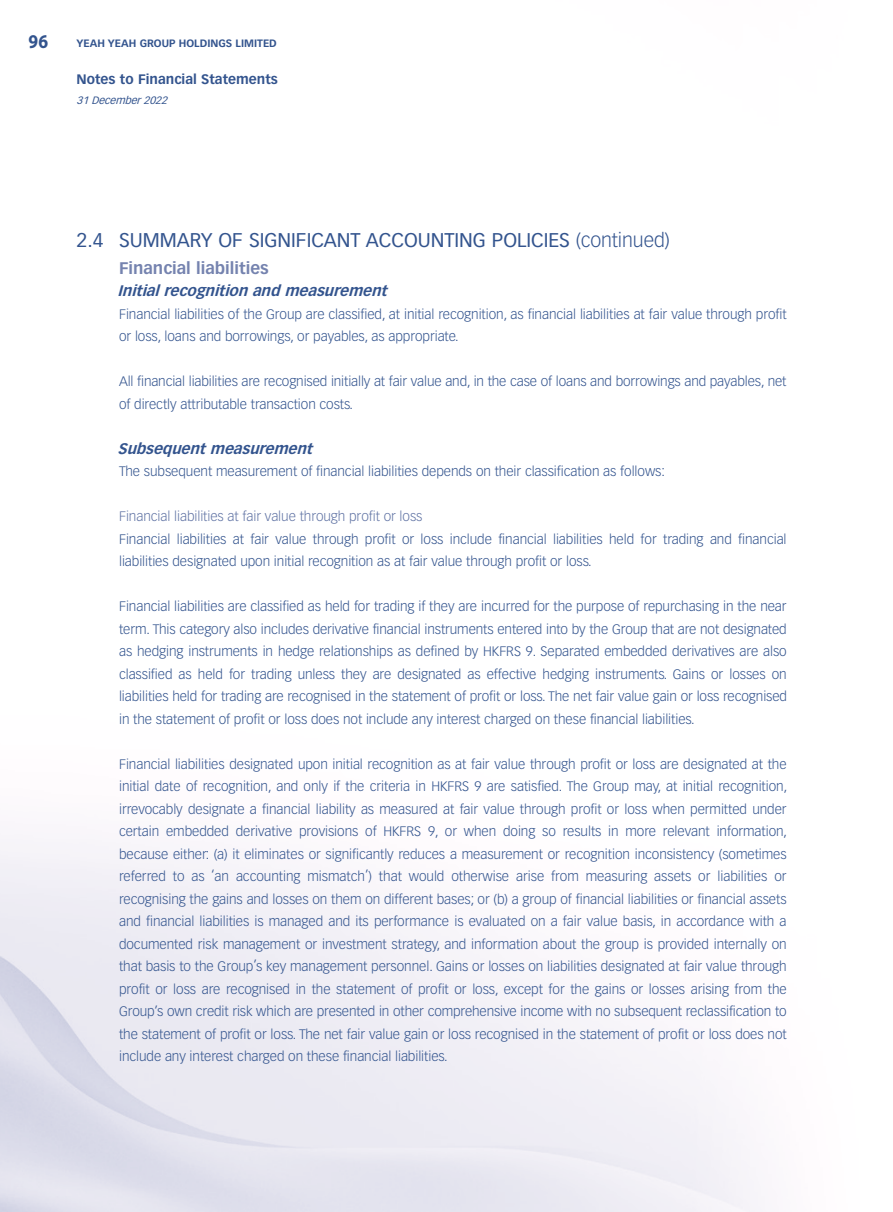
<style>
.page{position:relative;width:893px;height:1212px;background:#fff}
.page>*{position:absolute;margin:0;border:0;box-sizing:border-box;transform-origin:0 0}
.Heading_1{font:19.5px "Vectora LT Std";color:#33548e}
.t1{font:700 19.5px "Myriad Pro";color:#33548e;scale:.9 1}
.Heading_2{font:700 16.5px "Vectora LT Std";color:#7583af}
.Heading_3{font:italic 700 15px "Vectora LT Std";color:#33548e}
.Body_Text{font:300 13.5px/22.5px "Vectora LT Std";letter-spacing:-.005em;color:#33548e}
.Heading_4{font:300 13.5px "Vectora LT Std";letter-spacing:-.005em;color:#6073a4}
.t2{font:700 13.5px "Vectora LT Std";color:#33548e}
.t3{font:700 10.5px "Vectora LT Std";color:#33548e}
.t4{font:italic 10.5px "Vectora LT Std";color:#33548e}
.s1{font-weight:300}
</style>
<div class="page">
<h1 class="t1" style="left:28px;top:29px;width:23px">96</h1>
<p class="t3" style="left:77px;top:36px;width:202px">YEAH YEAH GROUP HOLDINGS LIMITED</p>
<p class="t2" style="left:77px;top:71px;width:203px">Notes to Financial Statements</p>
<p class="t4" style="left:77px;top:94px;width:95px">31December2022</p>
<p class="Heading_1" style="left:77px;top:228px;width:595px">2.4 SUMMARY OF SIGNIFICANT ACCOUNTING POLICIES <span class="s1">(continued)</span></p>
<p class="Heading_2" style="left:119px;top:258px;width:151px">Financial liabilities</p>
<p class="Heading_3" style="left:118px;top:282px;width:275px">Initialrecognition and measurement</p>
<p class="Body_Text" style="left:119px;top:303px;width:669px">Financial liabilities of the Group are classified, at initial recognition, as financial liabilities at fair value through profit or loss, loans and borrowings, or payables, as appropriate.</p>
<p class="Body_Text" style="left:119px;top:370px;width:669px">All financial liabilities are recognised initially at fair value and, in the case of loans and borrowings and payables, net of directly attributable transaction costs.</p>
<p class="Heading_3" style="left:118px;top:439px;width:201px">Subsequentmeasurement</p>
<p class="Body_Text" style="left:119px;top:460px;width:547px">The subsequent measurement of financial liabilities depends on their classification as follows:</p>
<p class="Heading_4" style="left:119px;top:508px;width:305px">Financial liabilities at fair value through profit or loss</p>
<p class="Body_Text" style="left:119px;top:528px;width:669px">Financial liabilities at fair value through profit or loss include financial liabilities held for trading and financial liabilities designated upon initial recognition as at fair value through profit or loss.</p>
<p class="Body_Text" style="left:119px;top:595px;width:670px;text-align:justify">Financial liabilities are classified as held for trading if they are incurred for the purpose of repurchasing in the near term. This category also includes derivative financial instruments entered into by the Group that are not designated as hedging instruments in hedge relationships as defined by HKFRS 9. Separated embedded derivatives are also classified as held for trading unless they are designated as effective hedging instruments. Gains or losses on liabilities held for trading are recognised in the statement of profit or loss. The net fair value gain or loss recognised in the statement of profit or loss does not include any interest charged on these financial liabilities.</p>
<p class="Body_Text" style="left:119px;top:753px;width:670px;text-align:justify">Financial liabilities designated upon initial recognition as at fair value through profit or loss are designated at the initial date of recognition, and only if the criteria in HKFRS 9 are satisfied. The Group may, at initial recognition, irrevocably designate a financial liability as measured at fair value through profit or loss when permitted under certain embedded derivative provisions of HKFRS 9, or when doing so results in more relevant information, because either: (a) it eliminates or significantly reduces a measurement or recognition inconsistency (sometimes referred to as ‘an accounting mismatch’) that would otherwise arise from measuring assets or liabilities or recognising the gains and losses on them on different bases; or (b) a group of financial liabilities or financial assets and financial liabilities is managed and its performance is evaluated on a fair value basis, in accordance with a documented risk management or investment strategy, and information about the group is provided internally on that basis to the Group’s key management personnel. Gains or losses on liabilities designated at fair value through profit or loss are recognised in the statement of profit or loss, except for the gains or losses arising from the Group’s own credit risk which are presented in other comprehensive income with no subsequent reclassification to the statement of profit or loss. The net fair value gain or loss recognised in the statement of profit or loss does not include any interest charged on these financial liabilities.</p>
</div>
